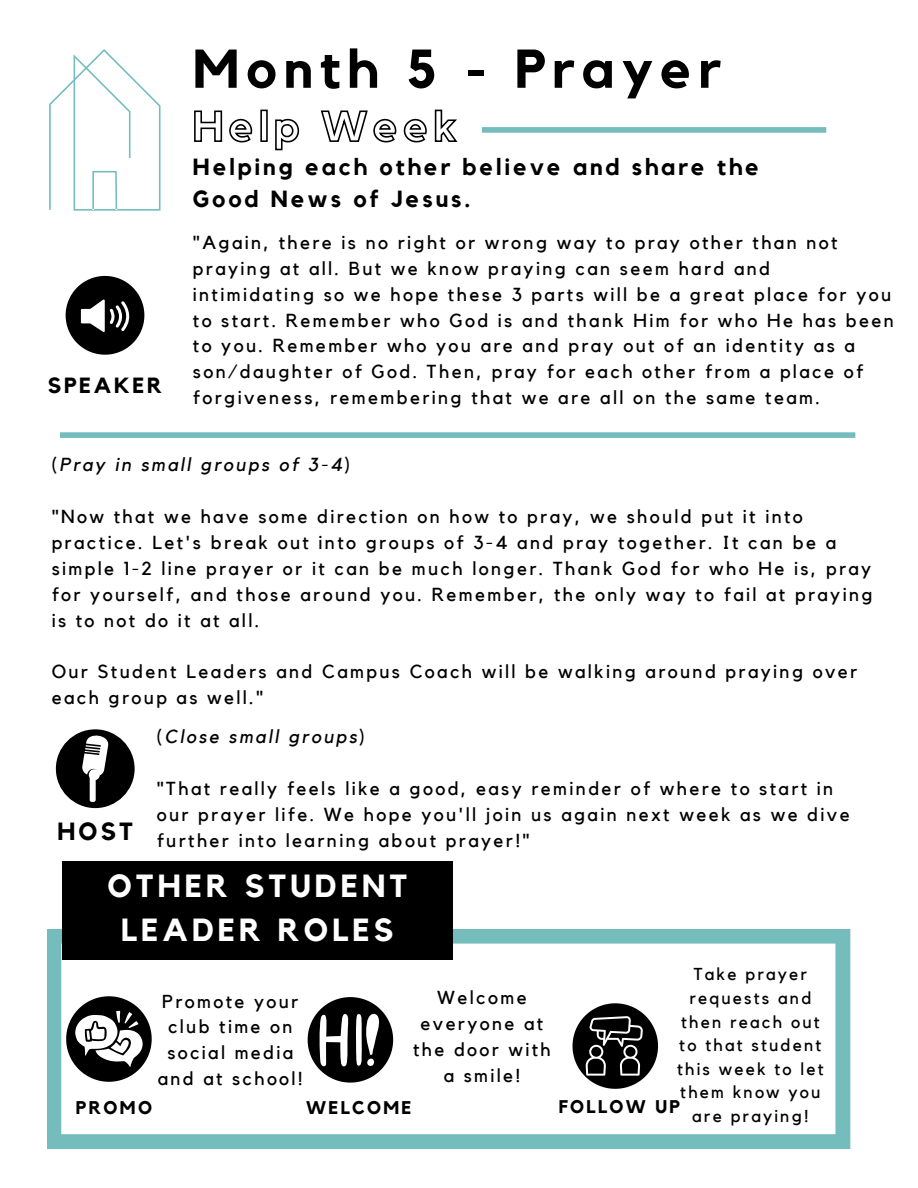
<style>
.page{position:relative;width:918px;height:1188px;background:#fff}
.page>*{position:absolute;margin:0;border:0;box-sizing:border-box;transform-origin:0 0}
.t1{font:700 54px "Kollektif";letter-spacing:.125em;color:#000}
.t2{font:700 31.95px/43.8px "Kollektif";letter-spacing:.125em;color:#fff;text-align:center}
.t3{font:700 23.25px/31.5px "Kollektif";letter-spacing:.125em;color:#000}
.t4{font:700 21.9px "Kollektif";letter-spacing:.125em;color:#000}
.t5{font:18.75px/25.8px "Kollektif";letter-spacing:.125em;color:#000}
.t6{font:italic 18.75px "Kollektif";letter-spacing:.125em;color:#000}
.t7{font:700 18.3px "Kollektif";letter-spacing:.125em;color:#000}
.t8{font:17.25px/23.7px "Kollektif";letter-spacing:.125em;color:#000;text-align:center}
.s1{font-style:normal}
</style>
<div class="page">
<svg style="left:49px;top:49px;width:112px;height:162px"></svg>
<svg style="left:194px;top:109px;width:264px;height:42px"></svg>
<div style="left:482px;top:127px;width:344px;height:6px;background:#75bdbd"></div>
<svg style="left:66px;top:276px;width:78px;height:79px"></svg>
<svg style="left:47px;top:929px;width:803px;height:220px"></svg>
<div style="left:60px;top:432px;width:795px;height:6px;background:#75bdbd"></div>
<div style="left:62px;top:861px;width:390px;height:99px;background:#000"></div>
<svg style="left:66px;top:996px;width:86px;height:86px"></svg>
<svg style="left:308px;top:997px;width:85px;height:86px"></svg>
<svg style="left:573px;top:1003px;width:85px;height:86px"></svg>
<svg style="left:56px;top:729px;width:79px;height:79px"></svg>
<h1 class="t1" style="left:193px;top:44px;width:530px">Month 5 - Prayer</h1>
<p class="t4" style="left:48px;top:375px;width:116px">SPEAKER</p>
<p class="t3" style="left:193px;top:152px;width:568px">Helping each other believe and share the<br>Good News of Jesus.</p>
<p class="t5" style="left:193px;top:230px;width:703px">"Again, there is no right or wrong way to pray other than not praying at all. But we know praying can seem hard and intimidating so we hope these 3 parts will be a great place for you to start. Remember who God is and thank Him for who He has been to you. Remember who you are and pray out of an identity as a son/daughter of God. Then, pray for each other from a place of forgiveness, remembering that we are all on the same team.</p>
<p class="t6" style="left:52px;top:456px;width:300px"><span class="s1">(</span>Pray in small groups of 3-4<span class="s1">)</span></p>
<p class="t5" style="left:52px;top:504px;width:822px">"Now that we have some direction on how to pray, we should put it into practice. Let's break out into groups of 3-4 and pray together. It can be a simple 1-2 line prayer or it can be much longer. Thank God for who He is, pray for yourself, and those around you. Remember, the only way to fail at praying is to not do it at all.</p>
<p class="t5" style="left:52px;top:660px;width:807px">Our Student Leaders and Campus Coach will be walking around praying over each group as well."</p>
<p class="t6" style="left:157px;top:728px;width:210px"><span class="s1">(</span>Close small groups<span class="s1">)</span></p>
<p class="t5" style="left:157px;top:776px;width:678px">"That really feels like a good, easy reminder of where to start in</p>
<p class="t5" style="left:157px;top:802px;width:694px">our prayer life. We hope you'll join us again next week as we dive</p>
<p class="t5" style="left:58px;top:828px;width:474px"><sup>HOST</sup> further into learning about prayer!"</p>
<h2 class="t2" style="left:107px;top:865px;width:301px">OTHER STUDENT<br>LEADER ROLES</h2>
<p class="t5" style="left:158px;top:989px;width:147px;text-align:center">Promote your club time on social media and at school!</p>
<p class="t5" style="left:413px;top:985px;width:139px;text-align:center">Welcome everyone at the door with a smile!</p>
<p class="t7" style="left:76px;top:1099px;width:78px">PROMO</p>
<p class="t7" style="left:306px;top:1099px;width:107px">WELCOME</p>
<p class="t8" style="left:677px;top:963px;width:148px">Take prayer requests and then reach out to that student this week to let them know you</p>
<p class="t7" style="left:559px;top:1099px;width:123px">FOLLOW UP</p>
<p class="t8" style="left:692px;top:1105px;width:118px">are praying!</p>
</div>
